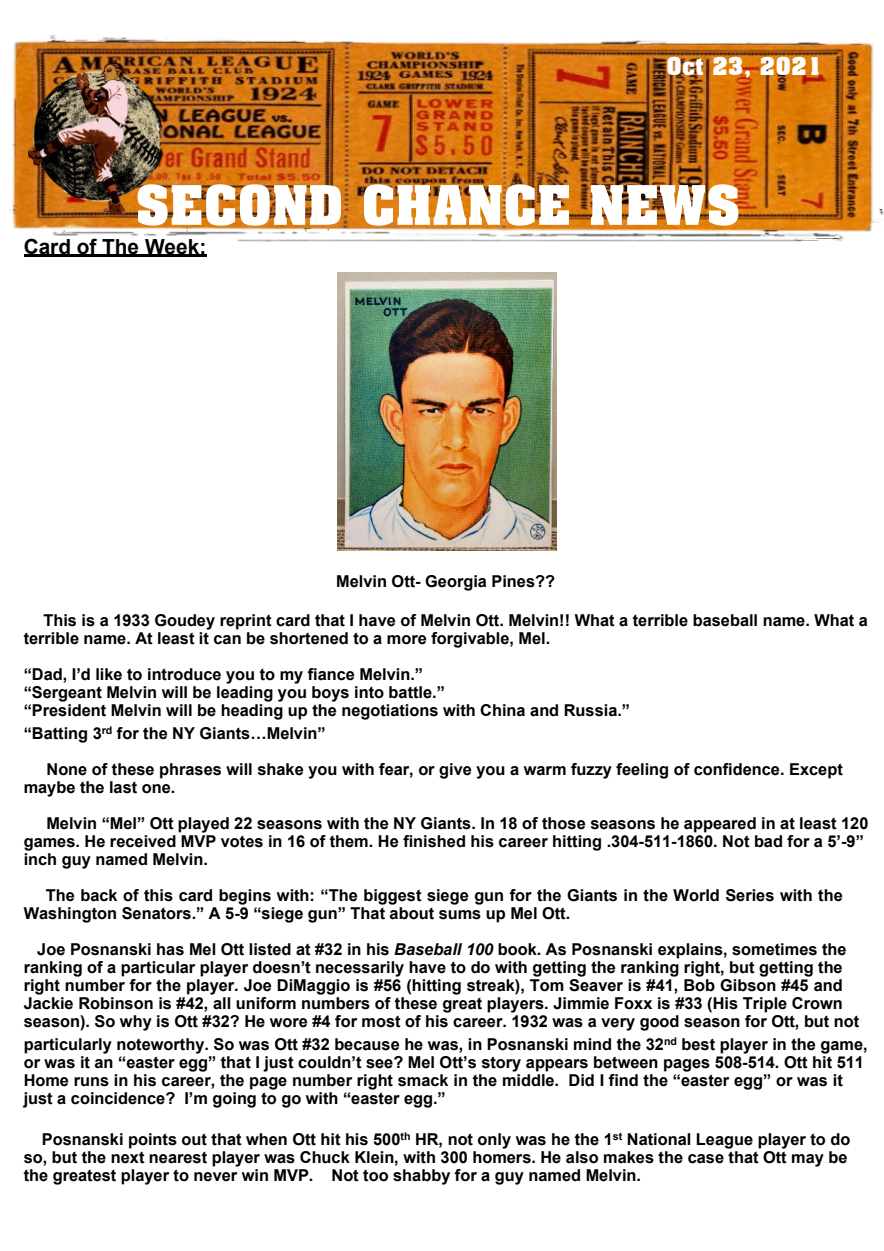
<style>
.page{position:relative;width:884px;height:1251px;background:#fff}
.page>*{position:absolute;margin:0;border:0;box-sizing:border-box;transform-origin:0 0}
.t1{font:700 53.4px "Aachen BT";color:#fff}
.t2{font:700 23.7px "Aachen BT";color:#fff}
.t3{font:700 20.85px "Arial";color:#000}
.t4{font:700 16.35px/18px "Arial";color:#000}
.s1{font-style:italic}
</style>
<div class="page">
<img style="left:10px;top:35px;width:874px;height:207px">
<img style="left:29px;top:63px;width:133px;height:151px">
<hr style="left:24px;top:255px;width:182px;height:2px;background:#000">
<img style="left:338px;top:272px;width:218px;height:278px">
<h2 class="t2" style="left:667px;top:57px;width:158px">Oct 23, 2021</h2>
<h1 class="t1" style="left:135px;top:184px;width:606px">SECOND CHANCE NEWS</h1>
<p class="t3" style="left:24px;top:238px;width:184px">Card of The Week:</p>
<p class="t4" style="left:336px;top:573px;width:220px">Melvin Ott- Georgia Pines??</p>
<p class="t4" style="left:24px;top:612px;width:846px;text-indent:20px">This is a 1933 Goudey reprint card that I have of Melvin Ott. Melvin!! What a terrible baseball name. What a terrible name. At least it can be shortened to a more forgivable, Mel.</p>
<p class="t4" style="left:24px;top:666px;width:608px">“Dad, I’d like to introduce you to my fiance Melvin.”<br>“Sergeant Melvin will be leading you boys into battle.”<br>“President Melvin will be heading up the negotiations with China and Russia.”</p>
<p class="t4" style="left:47px;top:716px;width:798px;line-height:36px;text-indent:-23px">“Batting 3<sup>rd</sup> for the NY Giants…Melvin”<br>None of these phrases will shake you with fear, or give you a warm fuzzy feeling of confidence. Except</p>
<p class="t4" style="left:46px;top:770px;width:824px;line-height:36px;text-indent:-23px">maybe the last one.<br>Melvin “Mel” Ott played 22 seasons with the NY Giants. In 18 of those seasons he appeared in at least 120</p>
<p class="t4" style="left:24px;top:833px;width:842px">games. He received MVP votes in 16 of them. He finished his career hitting .304-511-1860. Not bad for a 5’-9” inch guy named Melvin.</p>
<p class="t4" style="left:24px;top:887px;width:821px;text-indent:22px">The back of this card begins with: “The biggest siege gun for the Giants in the World Series with the<br>Washington Senators.” A 5-9 “siege gun” That about sums up Mel Ott.</p>
<p class="t4" style="left:24px;top:941px;width:837px;text-indent:14px">Joe Posnanski has Mel Ott listed at #32 in his <span class="s1">Baseball 100</span> book. As Posnanski explains, sometimes the ranking of a particular player doesn’t necessarily have to do with getting the ranking right, but getting the right number for the player. Joe DiMaggio is #56 (hitting streak), Tom Seaver is #41, Bob Gibson #45 and Jackie Robinson is #42, all uniform numbers of these great players. Jimmie Foxx is #33 (His Triple Crown season). So why is Ott #32? He wore #4 for most of his career. 1932 was a very good season for Ott, but not</p>
<p class="t4" style="left:24px;top:1036px;width:846px">particularly noteworthy. So was Ott #32 because he was, in Posnanski mind the 32<sup>nd</sup> best player in the game, or was it an “easter egg” that I just couldn’t see? Mel Ott’s story appears between pages 508-514. Ott hit 511<br>Home runs in his career, the page number right smack in the middle. Did I find the “easter egg” or was it just a coincidence? I’m going to go with “easter egg.”</p>
<p class="t4" style="left:24px;top:1131px;width:828px;text-indent:18px">Posnanski points out that when Ott hit his 500<sup>th</sup> HR, not only was he the 1<sup>st</sup> National League player to do so, but the next nearest player was Chuck Klein, with 300 homers. He also makes the case that Ott may be the greatest player to never win MVP. Not too shabby for a guy named Melvin.</p>
</div>
